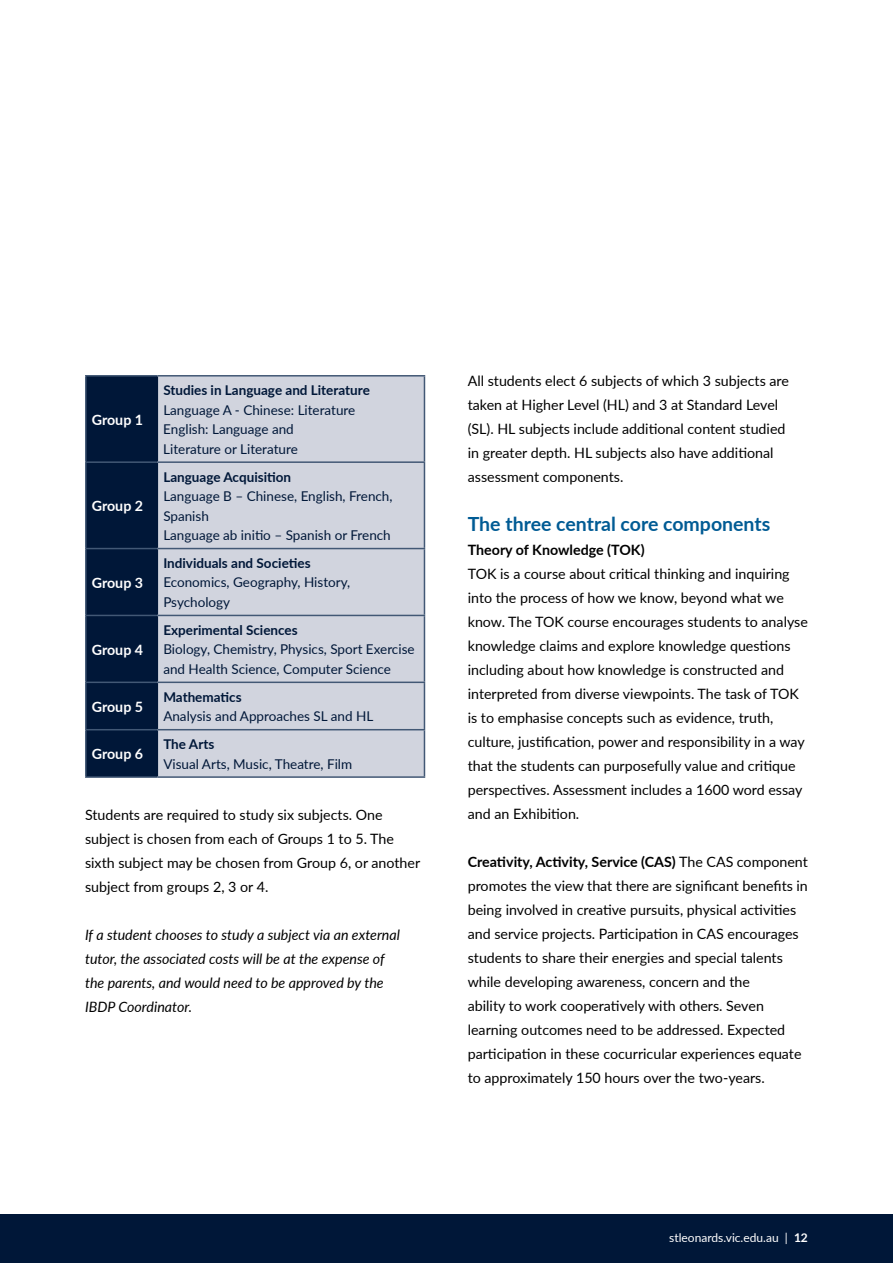
<style>
.page{position:relative;width:893px;height:1263px;background:#fff}
.page>*{position:absolute;margin:0;border:0;box-sizing:border-box;transform-origin:0 0}
.t1{font:700 19.5px "Lato";color:#005b94}
.t2{font:14.25px/24px "Lato";color:#000}
.t3{font:italic 14.25px/24px "Lato";color:#000}
.t4{font:700 14.25px "Lato";letter-spacing:-.005em;color:#fff}
.t5{font:700 14.25px "Lato";color:#000}
.t6{font:13.5px/19.5px "Lato";color:#001738}
.t7{font:700 13.5px "Lato";color:#001738}
.t8{font:12px "Lato";color:#fff}
.s1{font-weight:700}
</style>
<div class="page">
<div style="left:0;top:1214px;width:893px;height:49px;background:#001738"></div>
<div style="left:87px;top:376px;width:70px;height:400px;background:#001738"></div>
<div style="left:158px;top:376px;width:266px;height:400px;background:#d1d4de"></div>
<hr style="left:85px;top:375px;width:72px;height:1px;background:#425875">
<hr style="left:85px;top:376px;width:2px;height:85px;background:#425875">
<hr style="left:85px;top:461px;width:72px;height:2px;background:#425875">
<hr style="left:85px;top:463px;width:2px;height:85px;background:#425875">
<hr style="left:85px;top:548px;width:72px;height:1px;background:#425875">
<hr style="left:85px;top:549px;width:2px;height:66px;background:#425875">
<hr style="left:85px;top:615px;width:72px;height:1px;background:#425875">
<hr style="left:85px;top:616px;width:2px;height:65px;background:#425875">
<hr style="left:85px;top:681px;width:72px;height:2px;background:#425875">
<hr style="left:85px;top:683px;width:2px;height:46px;background:#425875">
<hr style="left:85px;top:729px;width:72px;height:1px;background:#425875">
<hr style="left:85px;top:730px;width:2px;height:46px;background:#425875">
<hr style="left:85px;top:776px;width:72px;height:2px;background:#425875">
<hr style="left:157px;top:375px;width:268px;height:1px;background:#425875">
<hr style="left:424px;top:376px;width:1px;height:85px;background:#425875">
<hr style="left:157px;top:461px;width:268px;height:2px;background:#425875">
<hr style="left:424px;top:463px;width:1px;height:85px;background:#425875">
<hr style="left:157px;top:548px;width:268px;height:1px;background:#425875">
<hr style="left:424px;top:549px;width:1px;height:66px;background:#425875">
<hr style="left:157px;top:615px;width:268px;height:1px;background:#425875">
<hr style="left:424px;top:616px;width:1px;height:65px;background:#425875">
<hr style="left:157px;top:681px;width:268px;height:2px;background:#425875">
<hr style="left:424px;top:683px;width:1px;height:46px;background:#425875">
<hr style="left:157px;top:729px;width:268px;height:1px;background:#425875">
<hr style="left:424px;top:730px;width:1px;height:46px;background:#425875">
<hr style="left:157px;top:776px;width:268px;height:2px;background:#425875">
<hr style="left:157px;top:376px;width:1px;height:85px;background:#001738">
<hr style="left:157px;top:463px;width:1px;height:85px;background:#001738">
<hr style="left:157px;top:549px;width:1px;height:66px;background:#001738">
<hr style="left:157px;top:616px;width:1px;height:65px;background:#001738">
<hr style="left:157px;top:683px;width:1px;height:46px;background:#001738">
<hr style="left:157px;top:730px;width:1px;height:46px;background:#001738">
<p class="t4" style="left:92px;top:413px;width:53px">Group 1</p>
<p class="t4" style="left:92px;top:500px;width:53px">Group 2</p>
<p class="t4" style="left:92px;top:576px;width:53px">Group 3</p>
<p class="t4" style="left:92px;top:643px;width:53px">Group 4</p>
<p class="t4" style="left:92px;top:700px;width:53px">Group 5</p>
<p class="t7" style="left:163px;top:385px;width:208px">Studies in Language and Literature</p>
<p class="t6" style="left:163px;top:399px;width:194px">Language A - Chinese: Literature<br>English: Language and<br>Literature or Literature</p>
<p class="t7" style="left:163px;top:467px;width:129px">Language Acquisition</p>
<p class="t6" style="left:163px;top:486px;width:231px">Language B – Chinese, English, French,<br>Spanish<br>Language ab initio – Spanish or French</p>
<p class="t7" style="left:163px;top:553px;width:149px">Individuals and Societies</p>
<p class="t6" style="left:163px;top:572px;width:188px">Economics, Geography, History,<br>Psychology</p>
<p class="t7" style="left:163px;top:620px;width:136px">Experimental Sciences</p>
<p class="t6" style="left:163px;top:639px;width:253px">Biology, Chemistry, Physics, Sport Exercise and Health Science, Computer Science</p>
<p class="t7" style="left:163px;top:687px;width:80px">Mathematics</p>
<p class="t6" style="left:163px;top:706px;width:212px">Analysis and Approaches SL and HL</p>
<p class="t7" style="left:163px;top:738px;width:52px">The Arts</p>
<p class="t6" style="left:163px;top:753px;width:190px">Visual Arts, Music, Theatre, Film</p>
<p class="t2" style="left:85px;top:802px;width:337px">Students are required to study six subjects. One subject is chosen from each of Groups 1 to 5. The sixth subject may be chosen from Group 6, or another subject from groups 2, 3 or 4.</p>
<p class="t3" style="left:85px;top:924px;width:316px">If a student chooses to study a subject via an external tutor, the associated costs will be at the expense of the parents, and would need to be approved by the IBDP Coordinator.</p>
<p class="t4" style="left:92px;top:748px;width:53px">Group 6</p>
<p class="t2" style="left:468px;top:369px;width:323px">All students elect 6 subjects of which 3 subjects are taken at Higher Level (HL) and 3 at Standard Level (SL). HL subjects include additional content studied in greater depth. HL subjects also have additional assessment components.</p>
<h1 class="t1" style="left:468px;top:515px;width:304px">The three central core components</h1>
<p class="t5" style="left:468px;top:543px;width:178px">Theory of Knowledge (TOK)</p>
<p class="t2" style="left:468px;top:561px;width:342px">TOK is a course about critical thinking and inquiring into the process of how we know, beyond what we know. The TOK course encourages students to analyse knowledge claims and explore knowledge questions including about how knowledge is constructed and interpreted from diverse viewpoints. The task of TOK is to emphasise concepts such as evidence, truth, culture, justification, power and responsibility in a way that the students can purposefully value and critique perspectives. Assessment includes a 1600 word essay and an Exhibition.</p>
<p class="t2" style="left:468px;top:849px;width:342px"><span class="s1">Creativity, Activity, Service (CAS)</span> The CAS component promotes the view that there are significant benefits in being involved in creative pursuits, physical activities and service projects. Participation in CAS encourages students to share their energies and special talents while developing awareness, concern and the<br>ability to work cooperatively with others. Seven learning outcomes need to be addressed. Expected participation in these cocurricular experiences equate to approximately 150 hours over the two-years.</p>
<p class="t8" style="left:669px;top:1233px;width:140px">stleonards.vic.edu.au | <span class="s1">12</span></p>
</div>
